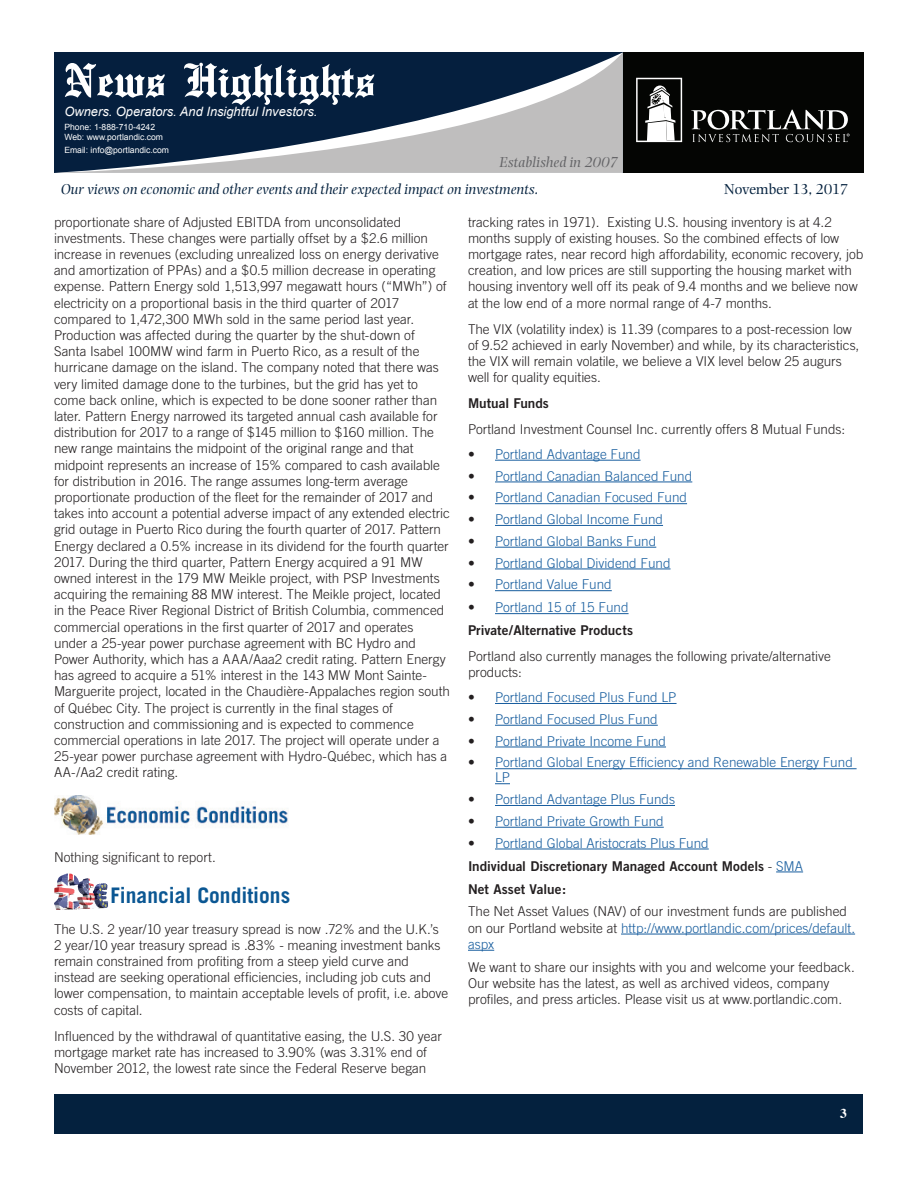
<style>
.page{position:relative;width:918px;height:1188px;background:#fff}
.page>*{position:absolute;margin:0;border:0;box-sizing:border-box;transform-origin:0 0}
.t1{font:500 51px "English Towne";color:#fff}
.t2{font:700 21.45px "Trade Gothic";color:#0b5793}
.t3{font:italic 15px "Photina";color:#04213e}
.t4{font:italic 15px "Photina";color:#636366}
.t5{font:15px "Photina";letter-spacing:-.015em;color:#04213e}
.Article_-_Body{font:300 13.5px/16.2px "Trade Gothic";color:#231f20}
.t6{font:300 13.5px/15px "Trade Gothic";color:#175d9e}
.Article_-_Body-2{font:13.5px "Trade Gothic Bold Two";color:#231f20}
.t7{font:700 13.5px "Times";color:#fff}
.t8{font:italic 12.9px "Arial";color:#fff}
.t9{font:8.55px/10.4px "Arial";color:#fff}
.s1{color:#231f20}
.s2{font-family:"Trade Gothic";font-weight:300}
.s3{font-family:"Trade Gothic";font-weight:300;color:#175d9e}
.s4{color:#175d9e}
</style>
<div class="page">
<div style="left:606px;top:52px;width:258px;height:121px;background:#040503"></div>
<div style="left:55px;top:1094px;width:808px;height:39px;background:#04213e"></div>
<svg style="left:54px;top:53px;width:569px;height:120px;background:#4d5d71"></svg>
<svg style="left:636px;top:78px;width:46px;height:64px"></svg>
<svg style="left:691px;top:110px;width:159px;height:32px"></svg>
<img style="left:54px;top:795px;width:234px;height:39px">
<img style="left:54px;top:873px;width:54px;height:37px">
<hr style="left:495px;top:460px;width:146px;height:1px;background:#175d9e">
<hr style="left:495px;top:482px;width:197px;height:1px;background:#175d9e">
<hr style="left:495px;top:503px;width:192px;height:1px;background:#175d9e">
<hr style="left:495px;top:525px;width:168px;height:1px;background:#175d9e">
<hr style="left:495px;top:547px;width:161px;height:1px;background:#175d9e">
<hr style="left:495px;top:569px;width:176px;height:1px;background:#175d9e">
<hr style="left:495px;top:590px;width:117px;height:1px;background:#175d9e">
<hr style="left:495px;top:613px;width:134px;height:1px;background:#175d9e">
<hr style="left:495px;top:703px;width:182px;height:1px;background:#175d9e">
<hr style="left:495px;top:725px;width:163px;height:1px;background:#175d9e">
<hr style="left:495px;top:747px;width:171px;height:1px;background:#175d9e">
<hr style="left:495px;top:768px;width:362px;height:1px;background:#175d9e">
<svg style="left:495px;top:783px;width:15px;height:1px"></svg>
<hr style="left:495px;top:805px;width:180px;height:1px;background:#175d9e">
<hr style="left:495px;top:827px;width:169px;height:1px;background:#175d9e">
<hr style="left:495px;top:849px;width:214px;height:1px;background:#175d9e">
<svg style="left:776px;top:872px;width:27px;height:1px"></svg>
<hr style="left:621px;top:934px;width:234px;height:1px;background:#175d9e">
<svg style="left:468px;top:950px;width:26px;height:1px"></svg>
<h1 class="t1" style="left:64px;top:51px;width:312px">News Highlights</h1>
<p class="t8" style="left:64px;top:103px;width:255px">Owners. Operators. And Insightful Investors.</p>
<p class="t9" style="left:64px;top:122px;width:100px">Phone: 1-888-710-4242<br>Web: www.portlandic.com</p>
<p class="t9" style="left:64px;top:145px;width:106px">Email: info@portlandic.com</p>
<p class="t4" style="left:499px;top:153px;width:120px">Established in 2007</p>
<p class="t3" style="left:61px;top:181px;width:479px">Our views on economic and other events and their expected impact on investments.</p>
<p class="t5" style="left:724px;top:180px;width:125px">November 13, 2017</p>
<p class="Article_-_Body" style="left:54px;top:214px;width:398px">proportionate share of Adjusted EBITDA from unconsolidated investments. These changes were partially offset by a $2.6 million increase in revenues (excluding unrealized loss on energy derivative and amortization of PPAs) and a $0.5 million decrease in operating expense. Pattern Energy sold 1,513,997 megawatt hours (“MWh”) of electricity on a proportional basis in the third quarter of 2017 compared to 1,472,300 MWh sold in the same period last year.<br>Production was affected during the quarter by the shut-down of Santa Isabel 100MW wind farm in Puerto Rico, as a result of the hurricane damage on the island. The company noted that there was very limited damage done to the turbines, but the grid has yet to come back online, which is expected to be done sooner rather than later. Pattern Energy narrowed its targeted annual cash available for distribution for 2017 to a range of $145 million to $160 million. The new range maintains the midpoint of the original range and that midpoint represents an increase of 15% compared to cash available for distribution in 2016. The range assumes long-term average proportionate production of the fleet for the remainder of 2017 and takes into account a potential adverse impact of any extended electric grid outage in Puerto Rico during the fourth quarter of 2017. Pattern Energy declared a 0.5% increase in its dividend for the fourth quarter 2017. During the third quarter, Pattern Energy acquired a 91 MW owned interest in the 179 MW Meikle project, with PSP Investments acquiring the remaining 88 MW interest. The Meikle project, located in the Peace River Regional District of British Columbia, commenced commercial operations in the first quarter of 2017 and operates under a 25-year power purchase agreement with BC Hydro and Power Authority, which has a AAA/Aaa2 credit rating. Pattern Energy has agreed to acquire a 51% interest in the 143 MW Mont Sainte-Marguerite project, located in the Chaudière-Appalaches region south of Québec City. The project is currently in the final stages of construction and commissioning and is expected to commence commercial operations in late 2017. The project will operate under a 25-year power purchase agreement with Hydro-Québec, which has a AA-/Aa2 credit rating.</p>
<p class="Article_-_Body" style="left:54px;top:849px;width:163px">Nothing significant to report.</p>
<p class="t2" style="left:110px;top:882px;width:181px">Financial Conditions</p>
<p class="Article_-_Body" style="left:54px;top:921px;width:396px">The U.S. 2 year/10 year treasury spread is now .72% and the U.K.’s 2 year/10 year treasury spread is .83% - meaning investment banks remain constrained from profiting from a steep yield curve and instead are seeking operational efficiencies, including job cuts and lower compensation, to maintain acceptable levels of profit, i.e. above costs of capital.</p>
<p class="Article_-_Body" style="left:54px;top:1027px;width:389px">Influenced by the withdrawal of quantitative easing, the U.S. 30 year mortgage market rate has increased to 3.90% (was 3.31% end of<br>November 2012, the lowest rate since the Federal Reserve began</p>
<p class="Article_-_Body" style="left:468px;top:214px;width:397px">tracking rates in 1971). Existing U.S. housing inventory is at 4.2 months supply of existing houses. So the combined effects of low mortgage rates, near record high affordability, economic recovery, job creation, and low prices are still supporting the housing market with housing inventory well off its peak of 9.4 months and we believe now at the low end of a more normal range of 4-7 months.</p>
<p class="Article_-_Body" style="left:468px;top:321px;width:393px">The VIX (volatility index) is 11.39 (compares to a post-recession low of 9.52 achieved in early November) and while, by its characteristics, the VIX will remain volatile, we believe a VIX level below 25 augurs well for quality equities.</p>
<p class="Article_-_Body-2" style="left:468px;top:395px;width:82px">Mutual Funds</p>
<p class="Article_-_Body" style="left:468px;top:421px;width:379px">Portland Investment Counsel Inc. currently offers 8 Mutual Funds:</p>
<p class="t6" style="left:468px;top:446px;width:174px"><span class="s1">•</span> Portland Advantage Fund</p>
<p class="t6" style="left:468px;top:468px;width:226px"><span class="s1">•</span> Portland Canadian Balanced Fund</p>
<p class="t6" style="left:468px;top:490px;width:221px"><span class="s1">•</span> Portland Canadian Focused Fund</p>
<p class="t6" style="left:468px;top:512px;width:197px"><span class="s1">•</span> Portland Global Income Fund</p>
<p class="t6" style="left:468px;top:533px;width:190px"><span class="s1">•</span> Portland Global Banks Fund</p>
<p class="t6" style="left:468px;top:555px;width:204px"><span class="s1">•</span> Portland Global Dividend Fund</p>
<p class="t6" style="left:468px;top:577px;width:145px"><span class="s1">•</span> Portland Value Fund</p>
<p class="t6" style="left:468px;top:600px;width:162px"><span class="s1">•</span> Portland 15 of 15 Fund</p>
<p class="Article_-_Body-2" style="left:468px;top:622px;width:167px">Private/Alternative Products</p>
<p class="Article_-_Body" style="left:468px;top:648px;width:365px">Portland also currently manages the following private/alternative products:</p>
<p class="t6" style="left:468px;top:690px;width:210px"><span class="s1">•</span> Portland Focused Plus Fund LP</p>
<p class="t6" style="left:468px;top:711px;width:191px"><span class="s1">•</span> Portland Focused Plus Fund</p>
<p class="t6" style="left:468px;top:733px;width:200px"><span class="s1">•</span> Portland Private Income Fund</p>
<p class="t6" style="left:495px;top:755px;width:359px;text-indent:-27px"><span class="s1">•</span> Portland Global Energy Efficiency and Renewable Energy Fund<br>LP</p>
<p class="t6" style="left:468px;top:792px;width:209px"><span class="s1">•</span> Portland Advantage Plus Funds</p>
<p class="t6" style="left:468px;top:813px;width:197px"><span class="s1">•</span> Portland Private Growth Fund</p>
<p class="t6" style="left:468px;top:835px;width:242px"><span class="s1">•</span> Portland Global Aristocrats Plus Fund</p>
<p class="Article_-_Body-2" style="left:468px;top:857px;width:337px">Individual Discretionary Managed Account Models <span class="s2">-</span> <span class="s3">SMA</span></p>
<p class="Article_-_Body-2" style="left:468px;top:880px;width:100px">Net Asset Value:</p>
<p class="Article_-_Body" style="left:468px;top:903px;width:389px">The Net Asset Values (NAV) of our investment funds are published on our Portland website at <span class="s4">http://www.portlandic.com/prices/default. aspx</span></p>
<p class="Article_-_Body" style="left:468px;top:959px;width:388px">We want to share our insights with you and welcome your feedback.<br>Our website has the latest, as well as archived videos, company profiles, and press articles. Please visit us at www.portlandic.com.</p>
<p class="t7" style="left:840px;top:1100px;width:8px">3</p>
</div>
